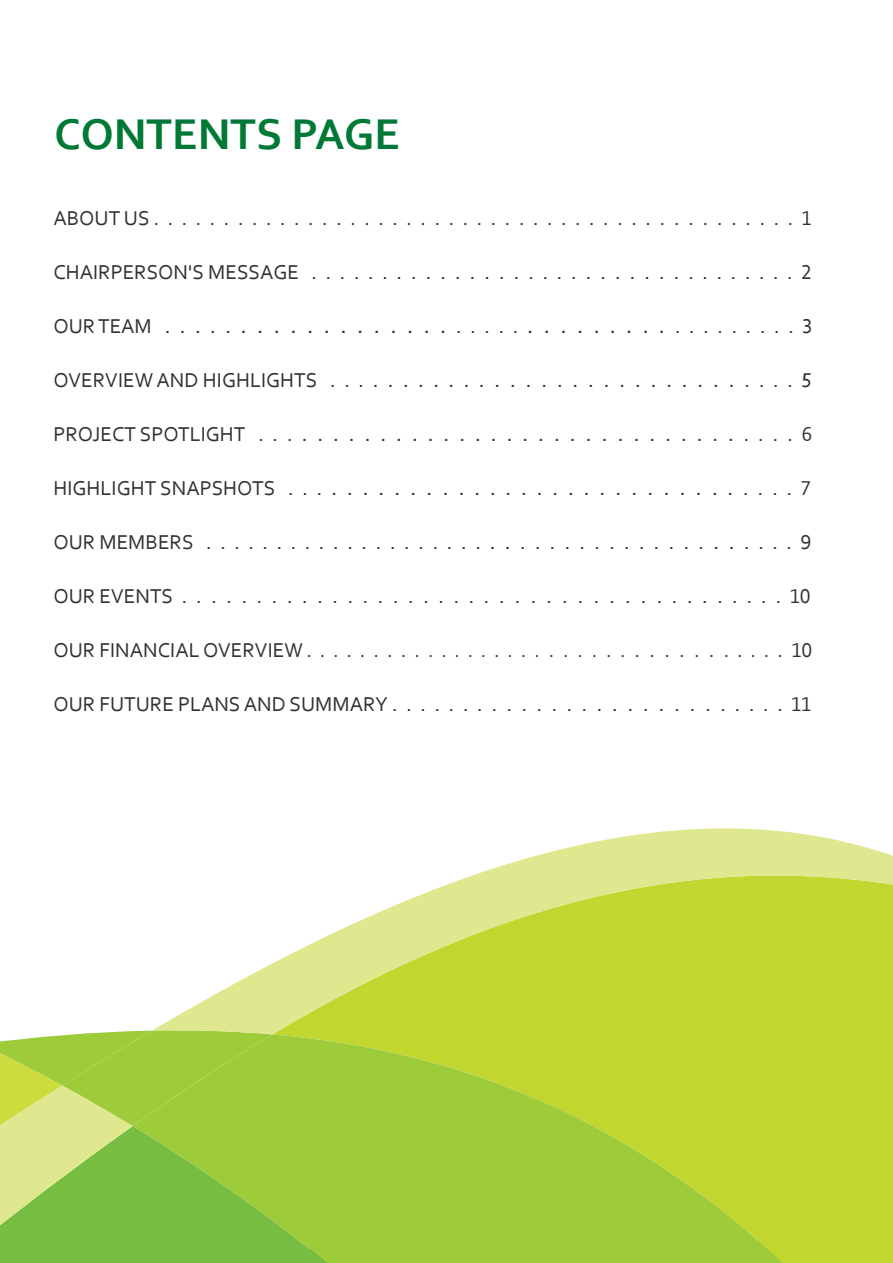
<style>
.page{position:relative;width:893px;height:1263px;background:#fff}
.page>*{position:absolute;margin:0;border:0;box-sizing:border-box;transform-origin:0 0}
.t1{font:700 45px "Corbel";color:#007836}
.t2{font:22.5px "Corbel";color:#333}
.t3{font:21px "Corbel";color:#333}
.s1{font-size:21.75px}
.s2{font-size:22.5px}
.s3{font-size:24px}
.s4{font-size:21px}
.s5{font-size:20.25px}
</style>
<div class="page">
<div style="left:780px;top:1166px;width:113px;height:97px;background:#c1d72f"></div>
<svg style="left:272px;top:828px;width:621px;height:338px;background:#d0e063"></svg>
<svg style="left:272px;top:1059px;width:508px;height:204px;background:#a7ce37"></svg>
<svg style="left:0;top:963px;width:272px;height:300px"></svg>
<p class="t1" style="left:55px;top:106px;width:347px">CONTENTS PAGE</p>
<p class="t3" style="left:53px;top:205px;width:760px">ABOUT US ..............................................1</p>
<p class="t3" style="left:53px;top:259px;width:760px">CHAIRPERSON'S MESSAGE ......<span class="s1">.........</span>...<span class="s1">........</span>........2</p>
<p class="t3" style="left:53px;top:313px;width:760px">OUR TEAM <span class="s2">.....</span><span class="s3">.............</span>.....<span class="s3">.........</span>.........3</p>
<p class="t3" style="left:53px;top:367px;width:760px">OVERVIEW AND HIGHLIGHTS ...<span class="s2">........................</span>....5</p>
<p class="t2" style="left:53px;top:419px;width:761px"><span class="s4">PROJECT SPOTLIGHT ...</span>............................<span class="s4">....6</span></p>
<p class="t3" style="left:53px;top:475px;width:759px">HIGHLIGHT SNAPSHOTS ...<span class="s2">..........................</span>....7</p>
<p class="t3" style="left:53px;top:529px;width:760px">OUR MEMBERS ....................<span class="s2">..</span>.............<span class="s2">..</span>....9</p>
<p class="t3" style="left:53px;top:583px;width:759px">OUR EVENTS ........................................10</p>
<p class="t3" style="left:53px;top:637px;width:760px">OUR FINANCIAL OVERVIEW .........<span class="s5">...............</span>...........10</p>
<p class="t3" style="left:53px;top:691px;width:760px">OUR FUTURE PLANS AND SUMMARY ..............<span class="s1">.......</span>......11</p>
</div>
